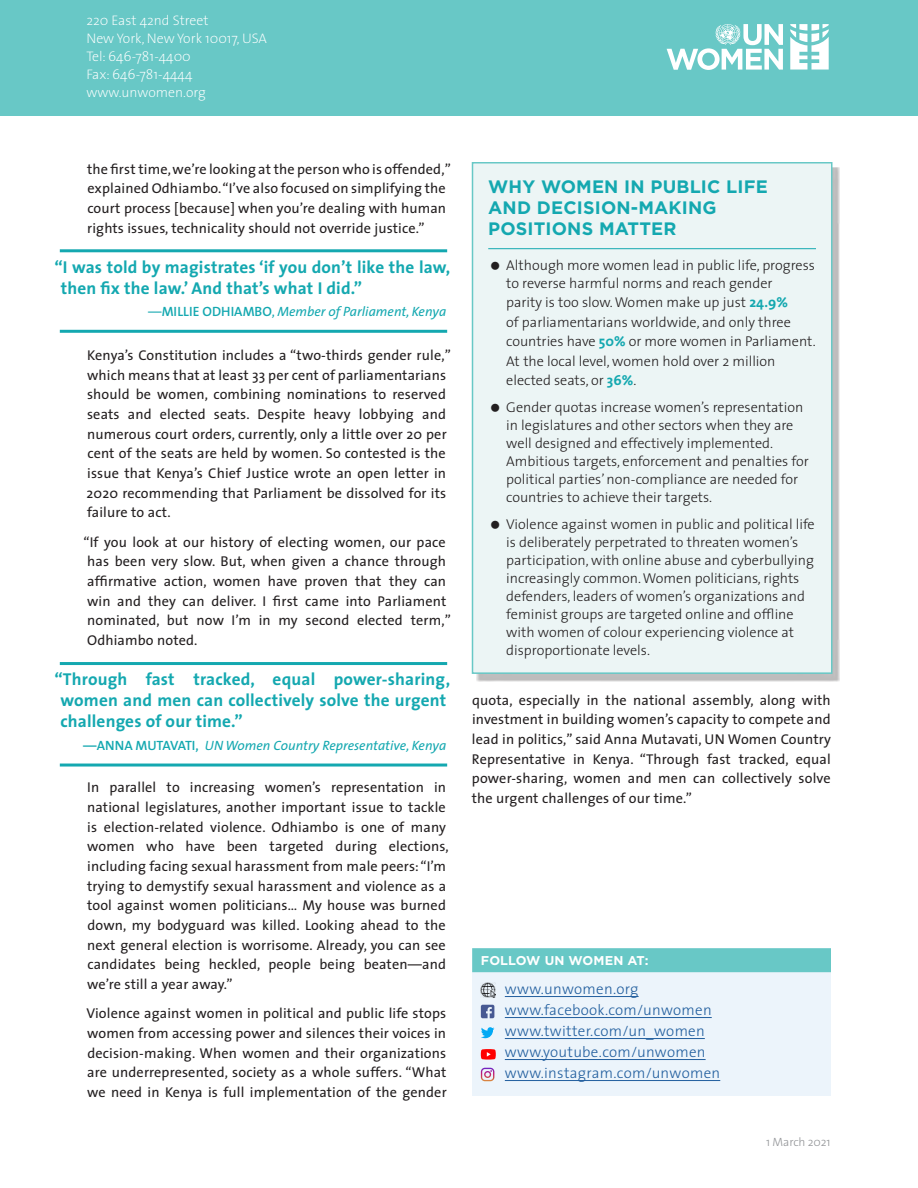
<style>
.page{position:relative;width:918px;height:1188px;background:#fff}
.page>*{position:absolute;margin:0;border:0;box-sizing:border-box;transform-origin:0 0}
.t1{font:700 18px/21px "Gotham";letter-spacing:.01em;color:#14a8b0}
.t2{font:700 17.25px/21px "The Sans";letter-spacing:.01em;color:#14a8b0}
.t3{font:300 15px/21px "The Sans";letter-spacing:.02em;color:#215e9e}
.t4{font:14.25px/19.6px "The Sans";letter-spacing:.01em;color:#231f20}
.t5{font:300 14.25px/18px "The Sans";color:#231f20}
.t6{font:200 13.8px/18px "The Sans";color:#fff}
.t7{font:italic 13.5px "The Sans";color:#14a8b0}
.t8{font:700 12.75px "Gotham";letter-spacing:.01em;color:#fff}
.t9{font:300 12px "The Sans";letter-spacing:-.01em;color:#939598}
.s1{font-style:normal}
.s2{font-weight:600;font-style:normal}
.s3{font-weight:700;color:#14a8b0}
</style>
<div class="page">
<div style="left:0;top:0;width:918px;height:115px;background:#68c8c6"></div>
<svg style="left:667px;top:24px;width:116px;height:46px"></svg>
<svg style="left:790px;top:24px;width:39px;height:46px"></svg>
<hr style="left:60px;top:249px;width:387px;height:3px;background:#14a8b0">
<hr style="left:60px;top:330px;width:387px;height:3px;background:#14a8b0">
<hr style="left:60px;top:662px;width:387px;height:3px;background:#14a8b0">
<hr style="left:60px;top:764px;width:387px;height:3px;background:#14a8b0">
<div style="left:477px;top:167px;width:363px;height:514px;background:#231f20;opacity:.3"></div>
<div style="left:472px;top:163px;width:360px;height:510px;background:#ecf5f5"></div>
<hr style="left:488px;top:248px;width:328px;height:1px;background:#14a8b0">
<div style="left:472px;top:162px;width:360px;height:512px;border:2px solid #68c8c6"></div>
<div style="left:472px;top:948px;width:359px;height:148px;background:#ecf4fb"></div>
<div style="left:472px;top:948px;width:359px;height:24px;background:#68c8c6"></div>
<hr style="left:505px;top:996px;width:134px;height:1px;background:#215e9e">
<hr style="left:505px;top:1017px;width:207px;height:1px;background:#215e9e">
<hr style="left:505px;top:1038px;width:200px;height:1px;background:#215e9e">
<hr style="left:505px;top:1059px;width:201px;height:1px;background:#215e9e">
<hr style="left:505px;top:1080px;width:215px;height:1px;background:#215e9e">
<img style="left:481px;top:982px;width:15px;height:15px">
<svg style="left:481px;top:1005px;width:13px;height:13px"></svg>
<svg style="left:481px;top:1027px;width:13px;height:11px"></svg>
<svg style="left:481px;top:1049px;width:15px;height:11px"></svg>
<svg style="left:481px;top:1068px;width:13px;height:13px"></svg>
<p class="t6" style="left:86px;top:11px;width:182px">220 East 42nd Street<br>New York, New York 10017, USA<br>Tel: 646-781-4400<br>Fax: 646-781-4444 www.unwomen.org</p>
<p class="t4" style="left:87px;top:159px;width:365px">the first time, we’re looking at the person who is offended,” explained Odhiambo. “I’ve also focused on simplifying the court process [because] when you’re dealing with human rights issues, technicality should not override justice.”</p>
<p class="t2" style="left:61px;top:256px;width:391px;text-indent:-6px">“I was told by magistrates ‘if you don’t like the law, then fix the law.’ And that’s what I did.”</p>
<p class="t7" style="left:148px;top:301px;width:300px"><span class="s1">—</span><span class="s2">MILLIE ODHIAMBO</span><span class="s1">,</span> Member of Parliament, Kenya</p>
<p class="t4" style="left:87px;top:345px;width:366px">Kenya’s Constitution includes a “two-thirds gender rule,” which means that at least 33 per cent of parliamentarians should be women, combining nominations to reserved seats and elected seats. Despite heavy lobbying and numerous court orders, currently, only a little over 20 per cent of the seats are held by women. So contested is the issue that Kenya’s Chief Justice wrote an open letter in 2020 recommending that Parliament be dissolved for its failure to act.</p>
<p class="t4" style="left:83px;top:532px;width:369px">“If you look at our history of electing women, our pace has been very slow. But, when given a chance through affirmative action, women have proven that they can win and they can deliver. I first came into Parliament nominated, but now I’m in my second elected term,” Odhiambo noted.</p>
<p class="t2" style="left:60px;top:669px;width:391px;text-indent:-6px">“Through fast tracked, equal power-sharing, women and men can collectively solve the urgent challenges of our time.”</p>
<p class="t7" style="left:83px;top:734px;width:365px"><span class="s2">—ANNA MUTAVATI,</span> UN Women Country Representative, Kenya</p>
<p class="t4" style="left:87px;top:777px;width:363px">In parallel to increasing women’s representation in national legislatures, another important issue to tackle is election-related violence. Odhiambo is one of many women who have been targeted during elections, including facing sexual harassment from male peers: “I’m trying to demystify sexual harassment and violence as a tool against women politicians… My house was burned down, my bodyguard was killed. Looking ahead to the next general election is worrisome. Already, you can see candidates being heckled, people being beaten—and we’re still a year away.”</p>
<p class="t4" style="left:86px;top:1003px;width:362px;text-align:justify">Violence against women in political and public life stops women from accessing power and silences their voices in decision-making. When women and their organizations are underrepresented, society as a whole suffers. “What we need in Kenya is full implementation of the gender</p>
<p class="t1" style="left:488px;top:176px;width:281px">WHY WOMEN IN PUBLIC LIFE<br>AND DECISION-MAKING<br>POSITIONS MATTER</p>
<p class="t5" style="left:506px;top:255px;width:310px">Although more women lead in public life, progress to reverse harmful norms and reach gender</p>
<p class="t5" style="left:506px;top:292px;width:311px;line-height:19.5px">parity is too slow. Women make up just <span class="s3">24.9%<br></span>of parliamentarians worldwide, and only three countries have <span class="s3">50%</span> or more women in Parliament.<br>At the local level, women hold over 2 million elected seats, or <span class="s3">36%</span>.</p>
<p class="t5" style="left:506px;top:398px;width:304px">Gender quotas increase women’s representation in legislatures and other sectors when they are well designed and effectively implemented.<br>Ambitious targets, enforcement and penalties for political parties’ non-compliance are needed for countries to achieve their targets.</p>
<p class="t5" style="left:506px;top:515px;width:310px">Violence against women in public and political life is deliberately perpetrated to threaten women’s participation, with online abuse and cyberbullying increasingly common. Women politicians, rights defenders, leaders of women’s organizations and feminist groups are targeted online and offline with women of colour experiencing violence at disproportionate levels.</p>
<p class="t4" style="left:472px;top:690px;width:361px;text-align:justify">quota, especially in the national assembly, along with investment in building women’s capacity to compete and lead in politics,” said Anna Mutavati, UN Women Country Representative in Kenya. “Through fast tracked, equal power-sharing, women and men can collectively solve the urgent challenges of our time.”</p>
<p class="t8" style="left:481px;top:953px;width:169px">FOLLOW UN WOMEN AT:</p>
<p class="t3" style="left:505px;top:978px;width:217px">www.unwomen.org www.facebook.com/unwomen www.twitter.com/un_women www.youtube.com/unwomen www.instagram.com/unwomen</p>
<p class="t9" style="left:766px;top:1132px;width:66px">1 March 2021</p>
</div>
